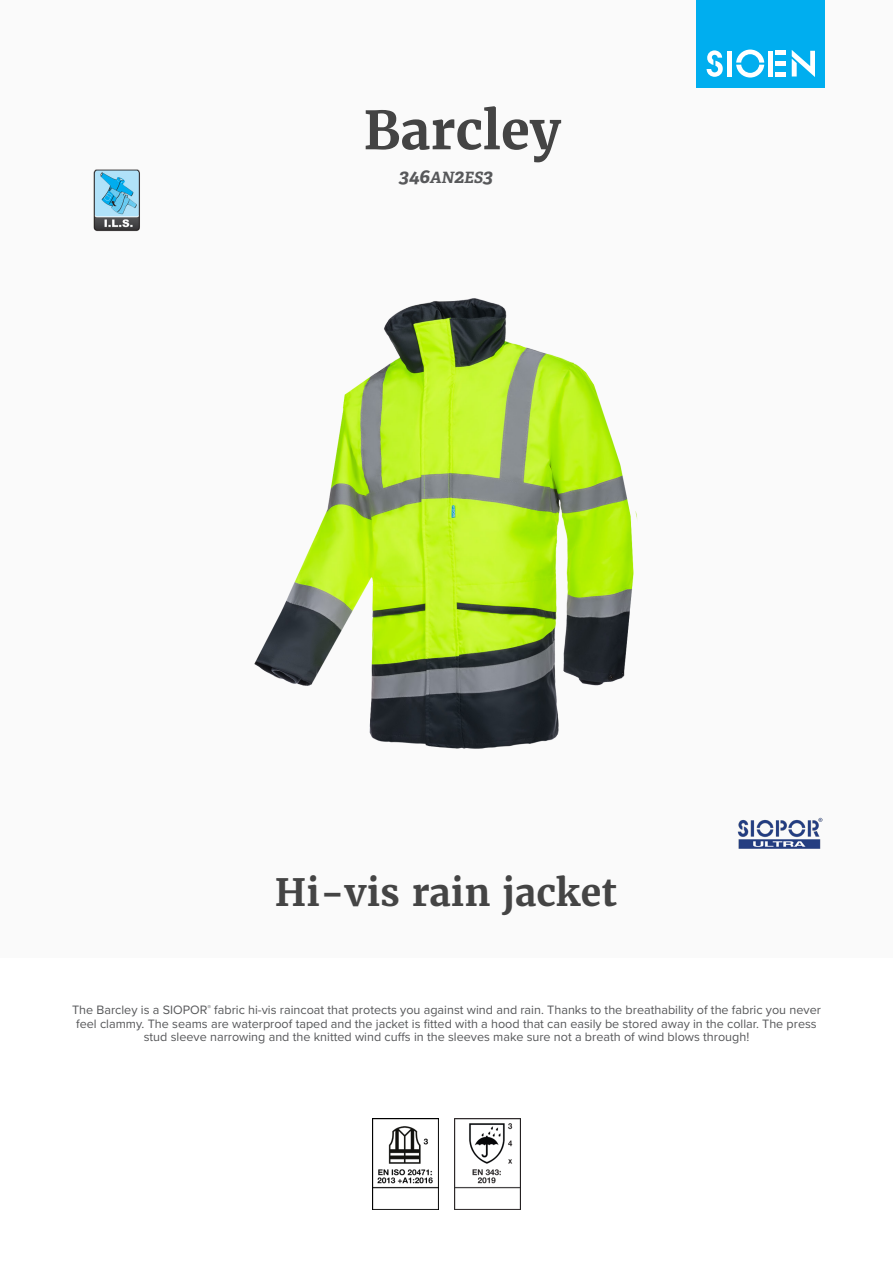
<style>
.page{position:relative;width:893px;height:1263px;background:#fff}
.page>*{position:absolute;margin:0;border:0;box-sizing:border-box;transform-origin:0 0}
.product_name{font:700 52.5px "Merriweather";color:#444}
.product_h2{font:700 37.5px "Merriweather";color:#444}
.product_ref{font:italic 700 19.5px "Adelle";color:#57585a}
.product_description{font:12.6px/13.6px "Proxima Nova";color:#57585a;text-align:center}
.s1{font-size:15.6px}
</style>
<div class="page">
<div style="left:0;top:0;width:893px;height:957px;background:#fafafa"></div>
<div style="left:697px;top:0;width:128px;height:88px;background:#00aeef"></div>
<svg style="left:707px;top:50px;width:16px;height:27px"></svg>
<svg style="left:736px;top:50px;width:28px;height:28px"></svg>
<div style="left:727px;top:51px;width:5px;height:26px;background:#fff"></div>
<div style="left:768px;top:51px;width:5px;height:26px;background:#fff"></div>
<div style="left:775px;top:72px;width:11px;height:5px;background:#fff"></div>
<div style="left:775px;top:61px;width:11px;height:5px;background:#fff"></div>
<hr style="left:775px;top:51px;width:11px;height:4px;background:#fff">
<svg style="left:792px;top:50px;width:23px;height:27px"></svg>
<img style="left:93px;top:169px;width:47px;height:63px">
<img style="left:737px;top:817px;width:86px;height:32px">
<img style="left:372px;top:1118px;width:66px;height:92px">
<img style="left:454px;top:1118px;width:67px;height:92px">
<img style="left:254px;top:298px;width:384px;height:451px">
<p class="product_name" style="left:363px;top:97px;width:199px">Barcley</p>
<p class="product_ref" style="left:399px;top:164px;width:96px">346<span class="s1">AN</span>2<span class="s1">ES</span>3</p>
<p class="product_h2" style="left:275px;top:868px;width:344px">Hi-vis rain jacket</p>
<p class="product_description" style="left:72px;top:1002px;width:750px">The Barcley is a SIOPOR<sup>®</sup> fabric hi-vis raincoat that protects you against wind and rain. Thanks to the breathability of the fabric you never feel clammy. The seams are waterproof taped and the jacket is fitted with a hood that can easily be stored away in the collar. The press stud sleeve narrowing and the knitted wind cuffs in the sleeves make sure not a breath of wind blows through!</p>
</div>
